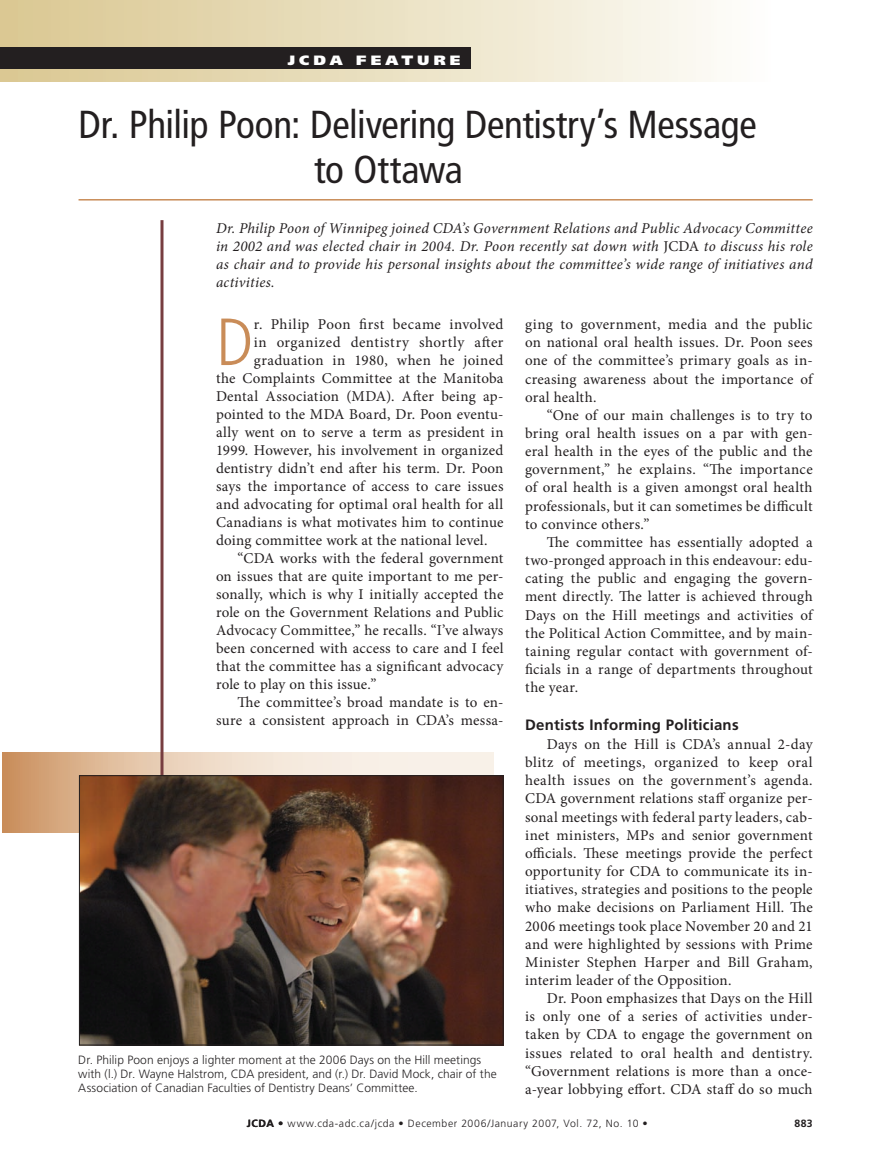
<style>
.page{position:relative;width:891px;height:1175px;background:#fff}
.page>*{position:absolute;margin:0;border:0;box-sizing:border-box;transform-origin:0 0}
._1_-body_minion_para{font:300 condensed 66.6px "Frutiger LT Std";color:#c98c58}
._1_-Clin_Article_hea{font:condensed 39px/45px "Frutiger LT Std";letter-spacing:-.01em;color:#231f20}
._1-body_minion{font:15px/18.1px "Minion Pro";letter-spacing:.015em;color:#231f20;text-align:justify}
._1_-body_minion_para-2{font:15px "Minion Pro";letter-spacing:.02em;color:#231f20}
._1-body_minion-2{font:italic 15px/18px "Minion Pro";letter-spacing:.015em;color:#231f20;text-align:justify}
._1_-Subheads{font:700 15px "Frutiger LT Std";letter-spacing:.015em;color:#231f20}
._0-_Sections_reverse{font:900 13.5px "Frutiger LT Std";letter-spacing:.26em;color:#fff;scale:1.15 1}
._1_-captions{font:300 12px/14.4px "Frutiger LT Std";letter-spacing:.005em;color:#262324}
.t1{font:300 10.5px "Frutiger LT Std";letter-spacing:.05em;color:#231f20}
.t2{font:700 10.5px "Frutiger LT Std";color:#231f20}
.s1{font-style:normal}
</style>
<div class="page">
<div style="left:0;top:0;width:770px;height:81px;background:linear-gradient(to right,#d9c68f,#fdfdfa)"></div>
<hr style="left:79px;top:199px;width:734px;height:1px;background:#c98c58">
<svg style="left:2px;top:752px;width:491px;height:80px;background:#e4c6ab"></svg>
<svg style="left:160px;top:220px;width:4px;height:555px;background:#986c6e"></svg>
<img style="left:81px;top:777px;width:421px;height:266px">
<div style="left:79px;top:775px;width:425px;height:270px;border:1px solid #231f20"></div>
<div style="left:1px;top:48px;width:470px;height:21px;background:#231f20"></div>
<p class="_0-_Sections_reverse" style="left:288px;top:52px;width:24px">J CDA</p>
<p class="_0-_Sections_reverse" style="left:356px;top:52px;width:12px">FE</p>
<p class="_0-_Sections_reverse" style="left:386px;top:52px;width:66px">ATURE</p>
<p class="_1_-Clin_Article_hea" style="left:314px;top:102px;width:444px;text-indent:-235px">Dr. Philip Poon: Delivering Dentistry’s Message to Ottawa</p>
<p class="_1-body_minion-2" style="left:216px;top:219px;width:598px">Dr. Philip Poon of Winnipeg joined CDA’s Government Relations and Public Advocacy Committee in 2002 and was elected chair in 2004. Dr. Poon recently sat down with <span class="s1">JCDA</span> to discuss his role as chair and to provide his personal insights about the committee’s wide range of initiatives and activities.</p>
<p class="_1_-body_minion_para" style="left:216px;top:304px;width:39px">D</p>
<p class="_1_-body_minion_para-2" style="left:254px;top:314px;width:251px">r. Philip Poon first became involved</p>
<p class="_1_-body_minion_para-2" style="left:254px;top:332px;width:251px">in organized dentistry shortly after</p>
<p class="_1_-body_minion_para-2" style="left:254px;top:350px;width:251px">graduation in 1980, when he joined</p>
<p class="_1_-body_minion_para-2" style="left:216px;top:368px;width:289px">the Complaints Committee at the Manitoba</p>
<p class="_1_-body_minion_para-2" style="left:216px;top:386px;width:289px">Dental Association (MDA). After being ap-</p>
<p class="_1_-body_minion_para-2" style="left:216px;top:404px;width:289px">pointed to the MDA Board, Dr. Poon eventu-</p>
<p class="_1_-body_minion_para-2" style="left:216px;top:422px;width:289px">ally went on to serve a term as president in</p>
<p class="_1_-body_minion_para-2" style="left:216px;top:440px;width:289px">1999. However, his involvement in organized</p>
<p class="_1_-body_minion_para-2" style="left:216px;top:458px;width:289px">dentistry didn’t end after his term. Dr. Poon</p>
<p class="_1_-body_minion_para-2" style="left:216px;top:476px;width:289px">says the importance of access to care issues</p>
<p class="_1_-body_minion_para-2" style="left:216px;top:494px;width:289px">and advocating for optimal oral health for all</p>
<p class="_1_-body_minion_para-2" style="left:216px;top:512px;width:289px">Canadians is what motivates him to continue</p>
<p class="_1_-body_minion_para-2" style="left:216px;top:530px;width:273px">doing committee work at the national level.</p>
<p class="_1-body_minion" style="left:216px;top:549px;width:289px;text-indent:22px">“CDA works with the federal government on issues that are quite important to me per&shy;sonally, which is why I initially accepted the role on the Government Relations and Public Advocacy Committee,” he recalls. “I’ve always been concerned with access to care and I feel that the committee has a significant advocacy role to play on this issue.”</p>
<p class="_1-body_minion" style="left:216px;top:693px;width:289px;text-align:right">The committee’s broad mandate is to en&shy;sure a consistent approach in CDA’s messa-</p>
<p class="_1_-captions" style="left:78px;top:1052px;width:420px">Dr. Philip Poon enjoys a lighter moment at the 2006 Days on the Hill meetings with (l.) Dr. Wayne Halstrom, CDA president, and (r.) Dr. David Mock, chair of the<br>Association of Canadian Faculties of Dentistry Deans’ Committee.</p>
<p class="_1-body_minion" style="left:525px;top:315px;width:289px">ging to government, media and the public on national oral health issues. Dr. Poon sees one of the committee’s primary goals as in&shy;creasing awareness about the importance of oral health.</p>
<p class="_1-body_minion" style="left:525px;top:406px;width:289px;text-indent:22px">“One of our main challenges is to try to bring oral health issues on a par with gen&shy;eral health in the eyes of the public and the government,” he explains. “The importance of oral health is a given amongst oral health professionals, but it can sometimes be difficult to convince others.”</p>
<p class="_1-body_minion" style="left:525px;top:533px;width:289px;text-indent:22px">The committee has essentially adopted a two-pronged approach in this endeavour: edu&shy;cating the public and engaging the govern&shy;ment directly. The latter is achieved through Days on the Hill meetings and activities of the Political Action Committee, and by main&shy;taining regular contact with government of&shy;ficials in a range of departments throughout the year.</p>
<p class="_1_-Subheads" style="left:525px;top:715px;width:215px">Dentists Informing Politicians</p>
<p class="_1-body_minion" style="left:525px;top:735px;width:289px;text-indent:22px">Days on the Hill is CDA’s annual 2-day blitz of meetings, organized to keep oral health issues on the government’s agenda.<br>CDA government relations staff organize per&shy;sonal meetings with federal party leaders, cab&shy;inet ministers, MPs and senior government officials. These meetings provide the perfect opportunity for CDA to communicate its in&shy;itiatives, strategies and positions to the people who make decisions on Parliament Hill. The 2006 meetings took place November 20 and 21 and were highlighted by sessions with Prime Minister Stephen Harper and Bill Graham, interim leader of the Opposition.</p>
<p class="_1-body_minion" style="left:525px;top:989px;width:289px;text-indent:22px">Dr. Poon emphasizes that Days on the Hill is only one of a series of activities under&shy;taken by CDA to engage the government on issues related to oral health and dentistry. “Government relations is more than a once&shy;a-year lobbying effort. CDA staff do so much</p>
<p class="t2" style="left:247px;top:1117px;width:7px">JCDA•</p>
<p class="t1" style="left:288px;top:1117px;width:362px">www.cda-adc.ca/jcda • December 2006/January 2007, Vol. 72, No. 10 •</p>
<p class="t2" style="left:795px;top:1117px;width:20px">883</p>
</div>
